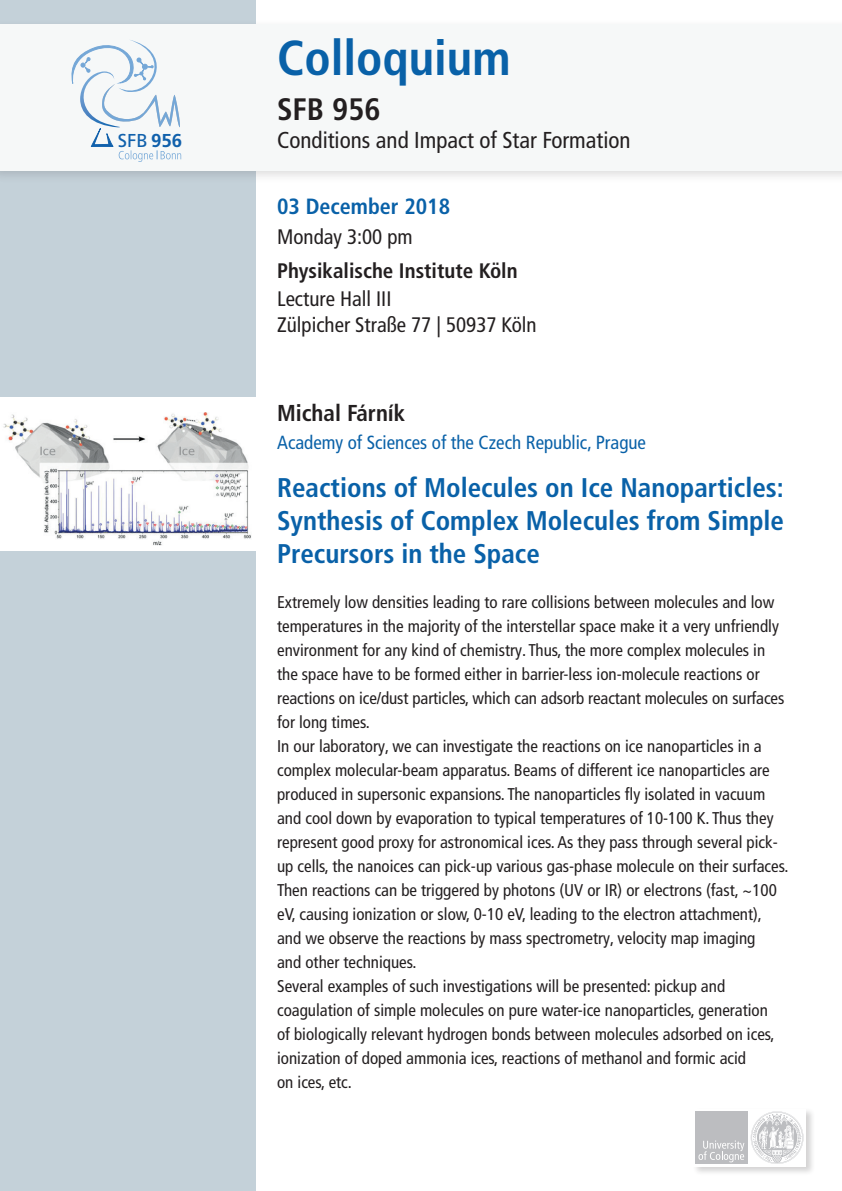
<style>
.page{position:relative;width:842px;height:1191px;background:#fff}
.page>*{position:absolute;margin:0;border:0;box-sizing:border-box;transform-origin:0 0}
.t1{font:700 condensed 49px "Frutiger LT Com";color:#0961a8}
.t2{font:700 condensed 31px "Frutiger LT Com";color:#231f20}
.t3{font:700 condensed 27px/33px "Frutiger LT Com";color:#0961a8;text-align:justify}
.t4{font:condensed 23px "Frutiger LT Com";color:#231f20}
.t5{font:700 condensed 23px "Frutiger LT Com";color:#231f20}
.t6{font:700 condensed 22px "Frutiger LT Com";color:#0961a8}
.t7{font:condensed 21px/26px "Frutiger LT Com";color:#231f20}
.t8{font:700 condensed 21px "Frutiger LT Com";color:#231f20}
.t9{font:condensed 19px "Frutiger LT Com";color:#0961a8}
.t10{font:18.7px "Frutiger LT";color:#1161ac}
.t11{font:condensed 17px/24px "Frutiger LT Com";color:#231f20}
.s1{font-weight:700}
</style>
<div class="page">
<div style="left:0;top:0;width:256px;height:1191px;background:#c4d1d9"></div>
<div style="left:0;top:19px;width:842px;height:164px;background:#231f20;opacity:.15"></div>
<div style="left:0;top:24px;width:842px;height:146px;background:#f6f8f8"></div>
<div style="left:692px;top:1107px;width:123px;height:68px;background:#231f20;opacity:.2"></div>
<div style="left:693px;top:1108px;width:113px;height:58px;background:#fff"></div>
<div style="left:696px;top:1111px;width:52px;height:53px;background:#bcbdc0"></div>
<svg style="left:751px;top:1111px;width:52px;height:53px"></svg>
<svg style="left:698px;top:1140px;width:46px;height:22px"></svg>
<svg style="left:71px;top:40px;width:110px;height:122px"></svg>
<div style="left:0;top:397px;width:256px;height:154px;background:#fff"></div>
<img style="left:3px;top:413px;width:248px;height:133px">
<p class="t10" style="left:118px;top:129px;width:66px">SFB <span class="s1">956</span></p>
<h1 class="t1" style="left:277px;top:29px;width:235px">Colloquium</h1>
<h2 class="t2" style="left:277px;top:90px;width:105px">SFB 956</h2>
<h3 class="t4" style="left:277px;top:126px;width:355px">Conditions and Impact of Star Formation</h3>
<p class="t6" style="left:277px;top:194px;width:174px">03 December 2018</p>
<p class="t7" style="left:277px;top:224px;width:137px">Monday 3:00 pm</p>
<p class="t8" style="left:277px;top:258px;width:242px">Physikalische Institute Köln</p>
<p class="t7" style="left:277px;top:286px;width:261px">Lecture Hall III<br>Zülpicher Straße 77 | 50937 Köln</p>
<h3 class="t5" style="left:277px;top:399px;width:130px">Michal Fárník</h3>
<p class="t9" style="left:277px;top:431px;width:370px">Academy of Sciences of the Czech Republic, Prague</p>
<h3 class="t3" style="left:277px;top:471px;width:508px">Reactions of Molecules on Ice Nanoparticles:<br>Synthesis of Complex Molecules from Simple Precursors in the Space</h3>
<p class="t11" style="left:277px;top:590px;width:513px">Extremely low densities leading to rare collisions between molecules and low temperatures in the majority of the interstellar space make it a very unfriendly environment for any kind of chemistry. Thus, the more complex molecules in the space have to be formed either in barrier-less ion-molecule reactions or reactions on ice/dust particles, which can adsorb reactant molecules on surfaces for long times.<br>In our laboratory, we can investigate the reactions on ice nanoparticles in a complex molecular-beam apparatus. Beams of different ice nanoparticles are produced in supersonic expansions. The nanoparticles fly isolated in vacuum and cool down by evaporation to typical temperatures of 10-100 K. Thus they represent good proxy for astronomical ices. As they pass through several pick&shy;up cells, the nanoices can pick-up various gas-phase molecule on their surfaces.<br>Then reactions can be triggered by photons (UV or IR) or electrons (fast, ~100 eV, causing ionization or slow, 0-10 eV, leading to the electron attachment), and we observe the reactions by mass spectrometry, velocity map imaging<br>and other techniques.<br>Several examples of such investigations will be presented: pickup and coagulation of simple molecules on pure water-ice nanoparticles, generation<br>of biologically relevant hydrogen bonds between molecules adsorbed on ices, ionization of doped ammonia ices, reactions of methanol and formic acid<br>on ices, etc.</p>
</div>
